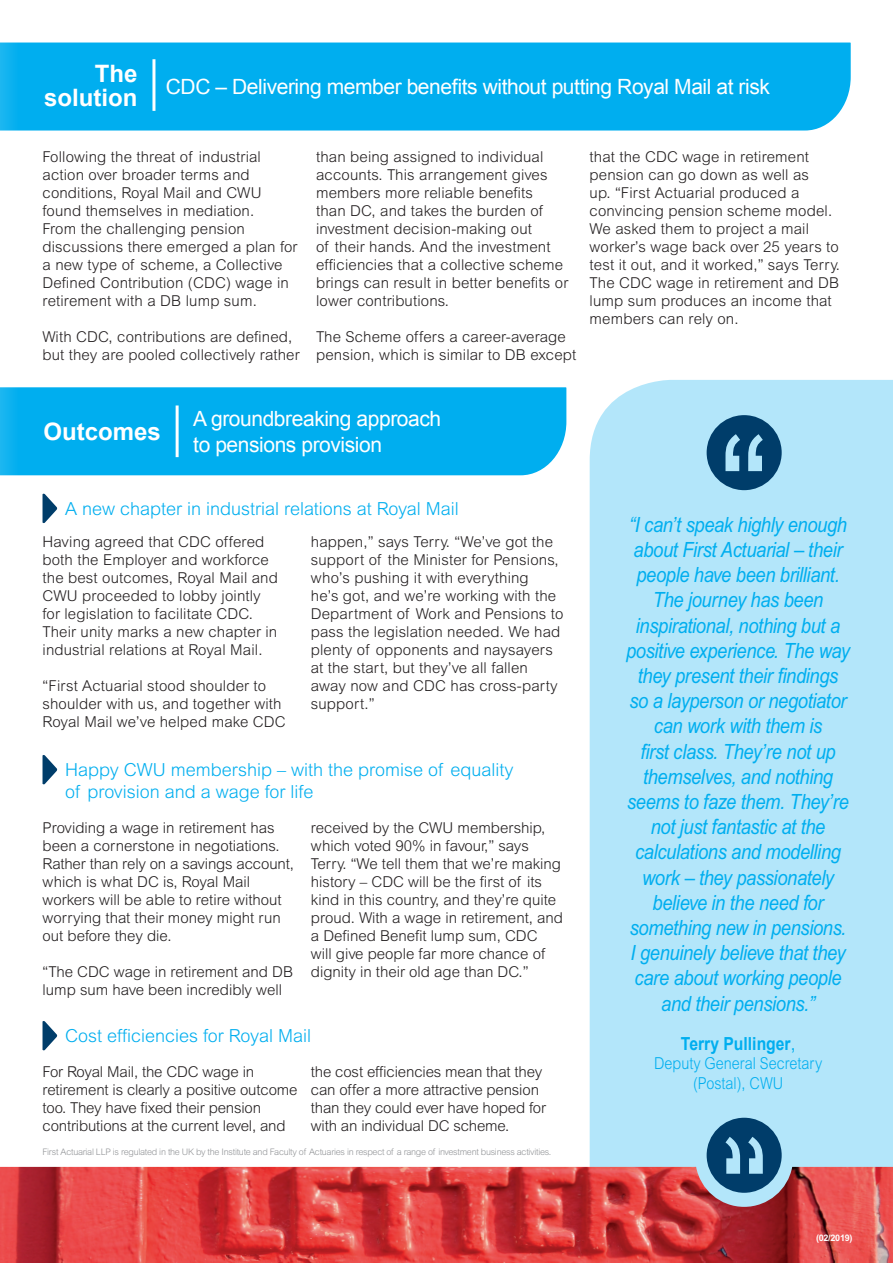
<style>
.page{position:relative;width:893px;height:1263px;background:#fff}
.page>*{position:absolute;margin:0;border:0;box-sizing:border-box;transform-origin:0 0}
.t1{font:700 24px/24px "Arial";color:#fff;text-align:right}
.t2{font:italic 21px/25.2px "Arial";letter-spacing:-.02em;color:#00aeef;text-align:center;scale:.87 1}
.t3{font:21px/25.2px "Arial";letter-spacing:-.02em;color:#fff}
.t4{font:300 18px/21.6px "Arial";color:#00aeef}
.t5{font:700 18px "Arial";color:#00aeef;scale:.87 1}
.t6{font:300 16.5px/19.8px "Arial";color:#00aeef;text-align:center;scale:.87 1}
.t7{font:300 15px/18px "Arial";letter-spacing:.01em;color:#231f20}
.t8{font:300 15px/18px "Arial";letter-spacing:-.01em;color:#231f20}
.t9{font:300 9px "Arial";letter-spacing:-.03em;color:#939598}
.t10{font:700 9px "Arial";letter-spacing:-.03em;color:#fff}
.s1{font-weight:400;font-size:19.5px}
</style>
<div class="page">
<div style="left:0;top:387px;width:566px;height:88px;background:#00aeef"></div>
<div style="left:0;top:43px;width:851px;height:88px;background:#00aeef"></div>
<div style="left:590px;top:380px;width:303px;height:787px;background:#b3e6fa"></div>
<svg style="left:43px;top:493px;width:15px;height:31px"></svg>
<svg style="left:43px;top:755px;width:15px;height:30px"></svg>
<svg style="left:43px;top:1021px;width:15px;height:30px"></svg>
<svg style="left:707px;top:415px;width:75px;height:75px;background:#3e779b"></svg>
<svg style="left:707px;top:1118px;width:75px;height:49px;background:#387297"></svg>
<hr style="left:176px;top:405px;width:3px;height:52px;background:#fff">
<hr style="left:152px;top:59px;width:3px;height:52px;background:#fff">
<img style="left:0;top:1167px;width:893px;height:96px">
<p class="t1" style="left:44px;top:62px;width:95px">The solution</p>
<p class="t3" style="left:166px;top:74px;width:606px">CDC – Delivering member benefits without putting Royal Mail at risk</p>
<p class="t7" style="left:43px;top:148px;width:257px">Following the threat of industrial action over broader terms and conditions, Royal Mail and CWU found themselves in mediation.<br>From the challenging pension discussions there emerged a plan for a new type of scheme, a Collective<br>Defined Contribution (CDC) wage in retirement with a DB lump sum.</p>
<p class="t7" style="left:43px;top:328px;width:259px">With CDC, contributions are defined, but they are pooled collectively rather</p>
<p class="t7" style="left:316px;top:148px;width:254px">than being assigned to individual accounts. This arrangement gives members more reliable benefits<br>than DC, and takes the burden of investment decision-making out<br>of their hands. And the investment efficiencies that a collective scheme brings can result in better benefits or lower contributions.</p>
<p class="t7" style="left:316px;top:328px;width:262px">The Scheme offers a career-average pension, which is similar to DB except</p>
<p class="t7" style="left:590px;top:148px;width:252px">that the CDC wage in retirement pension can go down as well as<br>up. “First Actuarial produced a convincing pension scheme model.<br>We asked them to project a mail worker’s wage back over 25 years to test it out, and it worked,” says Terry.<br>The CDC wage in retirement and DB lump sum produces an income that members can rely on.</p>
<p class="t1" style="left:44px;top:420px;width:119px">Outcomes</p>
<p class="t3" style="left:193px;top:407px;width:249px">A groundbreaking approach to pensions provision</p>
<p class="t4" style="left:65px;top:498px;width:395px">A new chapter in industrial relations at Royal Mail</p>
<p class="t7" style="left:43px;top:533px;width:237px">Having agreed that CDC offered both the Employer and workforce the best outcomes, Royal Mail and CWU proceeded to lobby jointly for legislation to facilitate CDC.<br>Their unity marks a new chapter in industrial relations at Royal Mail.</p>
<p class="t7" style="left:43px;top:677px;width:245px">“First Actuarial stood shoulder to shoulder with us, and together with<br>Royal Mail we’ve helped make CDC</p>
<p class="t7" style="left:311px;top:533px;width:254px">happen,” says Terry. “We’ve got the support of the Minister for Pensions, who’s pushing it with everything<br>he’s got, and we’re working with the<br>Department of Work and Pensions to pass the legislation needed. We had plenty of opponents and naysayers at the start, but they’ve all fallen away now and CDC has cross-party support.”</p>
<p class="t4" style="left:65px;top:759px;width:450px">Happy CWU membership – with the promise of equality of provision and a wage for life</p>
<p class="t7" style="left:43px;top:819px;width:253px">Providing a wage in retirement has been a cornerstone in negotiations.<br>Rather than rely on a savings account, which is what DC is, Royal Mail workers will be able to retire without worrying that their money might run out before they die.</p>
<p class="t7" style="left:43px;top:963px;width:252px">“The CDC wage in retirement and DB lump sum have been incredibly well</p>
<p class="t7" style="left:311px;top:819px;width:254px">received by the CWU membership, which voted 90% in favour,” says Terry. “We tell them that we’re making history – CDC will be the first of its kind in this country, and they’re quite proud. With a wage in retirement, and a Defined Benefit lump sum, CDC<br>will give people far more chance of dignity in their old age than DC.”</p>
<p class="t4" style="left:65px;top:1025px;width:247px">Cost efficiencies for Royal Mail</p>
<p class="t8" style="left:43px;top:1063px;width:257px">For Royal Mail, the CDC wage in retirement is clearly a positive outcome too. They have fixed their pension contributions at the current level, and</p>
<p class="t8" style="left:311px;top:1063px;width:237px">the cost efficiencies mean that they can offer a more attractive pension than they could ever have hoped for with an individual DC scheme.</p>
<p class="t9" style="left:43px;top:1147px;width:510px">First Actuarial LLP is regulated in the UK by the Institute and Faculty of Actuaries in respect of a range of investment business activities.</p>
<p class="t2" style="left:626px;top:511px;width:259px">“I can’t speak highly enough about First Actuarial – their people have been brilliant.<br>The journey has been inspirational, nothing but a positive experience. The way they present their findings so a layperson or negotiator can work with them is<br>first class. They’re not up themselves, and nothing seems to faze them. They’re not just fantastic at the calculations and modelling work – they passionately believe in the need for something new in pensions.<br>I genuinely believe that they care about working people and their pensions.”</p>
<p class="t5" style="left:681px;top:1031px;width:133px">Terry Pullinger<span class="s1">,</span></p>
<p class="t6" style="left:654px;top:1053px;width:195px">Deputy General Secretary (Postal), CWU</p>
<p class="t10" style="left:816px;top:1232px;width:38px">(02/2019)</p>
</div>
